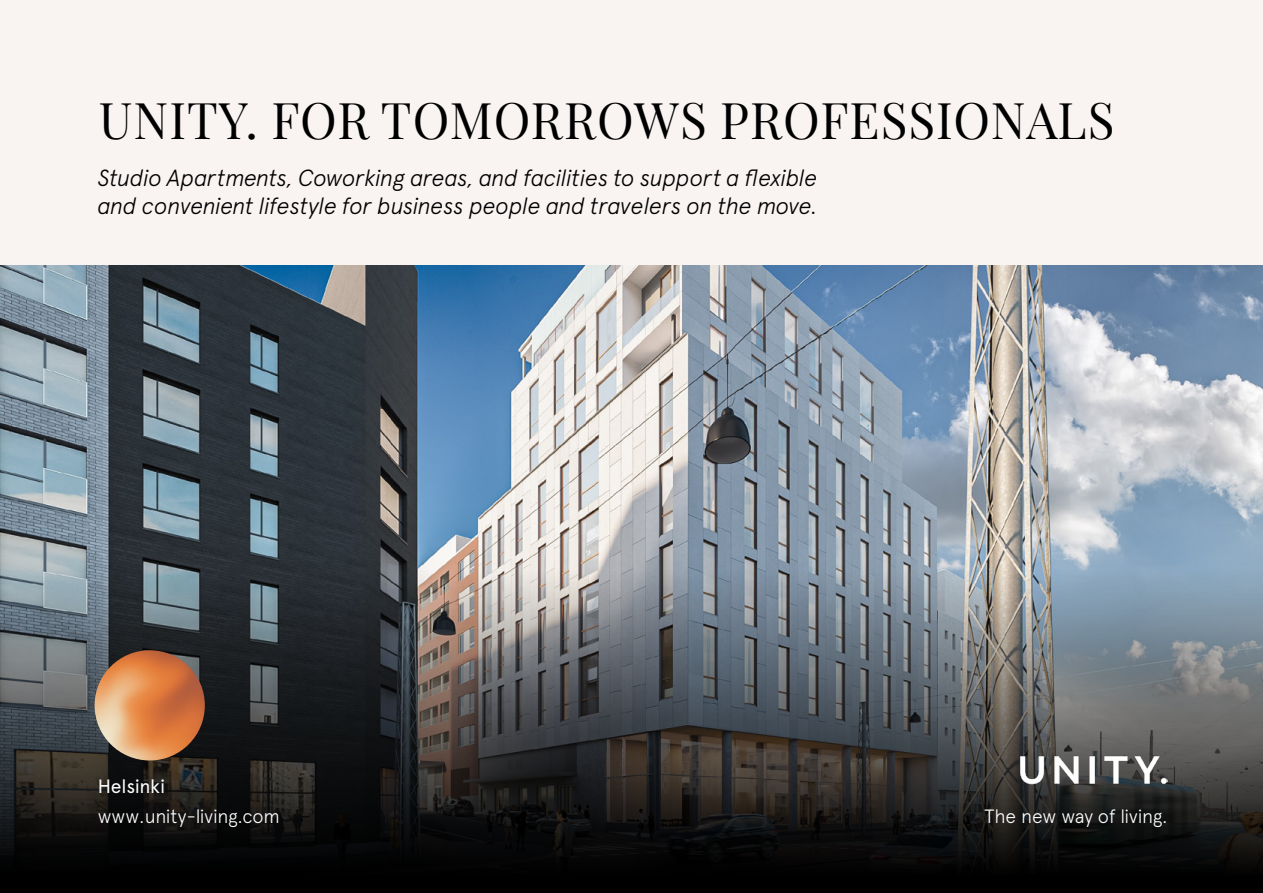
<style>
.page{position:relative;width:1263px;height:893px;background:#f9f3f2}
.page>*{position:absolute;margin:0;border:0;box-sizing:border-box;transform-origin:0 0}
.t1{font:49.5px "Playfair Display";letter-spacing:.02em;color:#000}
.t2{font:italic 300 23.4px/28px "Apercu";letter-spacing:-.015em;color:#000}
.t3{font:300 19.2px "Apercu";letter-spacing:-.015em;color:#fff}
.t4{font:19.2px "Apercu";letter-spacing:-.015em;color:#fff}
</style>
<div class="page">
<img style="left:0;top:265px;width:1263px;height:296px">
<svg style="left:0;top:561px;width:1263px;height:332px;background:#414346"></svg>
<img style="left:1019px;top:755px;width:149px;height:30px">
<img style="left:95px;top:650px;width:110px;height:110px;border-radius:55px">
<h1 class="t1" style="left:99px;top:81px;width:1017px">UNITY. FOR TOMORROWS PROFESSIONALS</h1>
<p class="t2" style="left:98px;top:163px;width:721px">Studio Apartments, Coworking areas, and facilities to support a flexible and convenient lifestyle for business people and travelers on the move.</p>
<p class="t4" style="left:98px;top:775px;width:69px">Helsinki</p>
<p class="t3" style="left:98px;top:805px;width:184px">www.unity-living.com</p>
<p class="t3" style="left:984px;top:805px;width:185px">The new way of living.</p>
</div>
